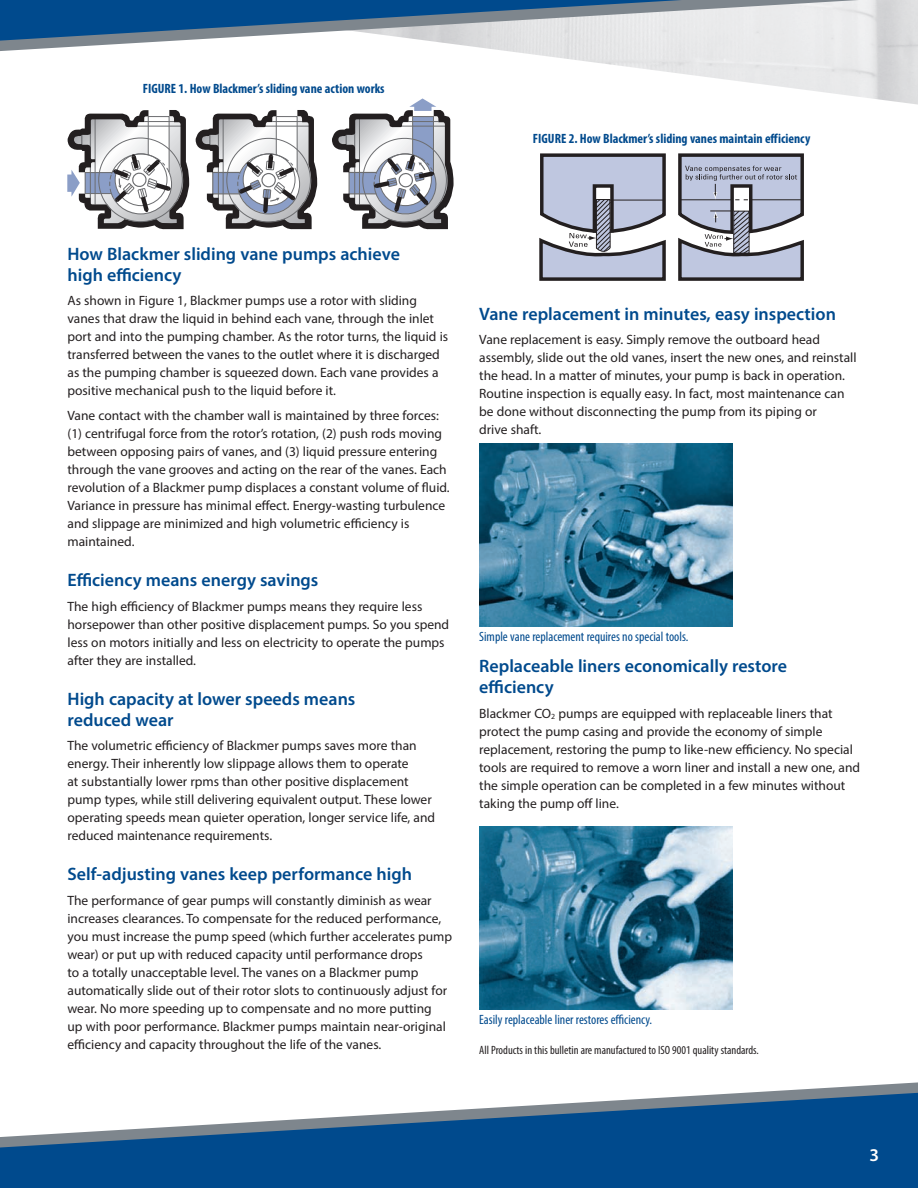
<style>
.page{position:relative;width:918px;height:1188px;background:#fff}
.page>*{position:absolute;margin:0;border:0;box-sizing:border-box;transform-origin:0 0}
.t1{font:600 18px/21px "Myriad Pro";color:#004a8d}
.t2{font:600 18px "Myriad Pro";color:#fff}
.t3{font:13.5px/18px "Myriad Pro";color:#231f20}
.t4{font:700 condensed 13.5px "Myriad Pro";color:#004a8d}
.t5{font:condensed 13.5px "Myriad Pro";color:#004a8d}
.t6{font:condensed 12px "Myriad Pro";color:#231f20}
</style>
<div class="page">
<svg style="left:0;top:1082px;width:918px;height:106px;fill:#004a8d"></svg>
<svg style="left:0;top:0;width:918px;height:105px"></svg>
<svg style="left:678px;top:153px;width:126px;height:128px;background:#a8acbc"></svg>
<svg style="left:539px;top:153px;width:127px;height:128px;background:#abafc0"></svg>
<img style="left:479px;top:444px;width:254px;height:183px">
<img style="left:479px;top:826px;width:254px;height:183px">
<svg style="left:332px;top:98px;width:122px;height:132px"></svg>
<svg style="left:196px;top:110px;width:121px;height:120px"></svg>
<svg style="left:67px;top:110px;width:122px;height:120px"></svg>
<p class="t4" style="left:143px;top:80px;width:243px">FIGURE 1. How Blackmer’s sliding vane action works</p>
<p class="t4" style="left:533px;top:130px;width:279px">FIGURE 2. How Blackmer’s sliding vanes maintain efficiency</p>
<h1 class="t1" style="left:68px;top:243px;width:334px">How Blackmer sliding vane pumps achieve high efficiency</h1>
<p class="t3" style="left:68px;top:292px;width:382px">As shown in Figure 1, Blackmer pumps use a rotor with sliding vanes that draw the liquid in behind each vane, through the inlet port and into the pumping chamber. As the rotor turns, the liquid is transferred between the vanes to the outlet where it is discharged as the pumping chamber is squeezed down. Each vane provides a positive mechanical push to the liquid before it.</p>
<p class="t3" style="left:68px;top:406px;width:384px">Vane contact with the chamber wall is maintained by three forces: (1) centrifugal force from the rotor’s rotation, (2) push rods moving between opposing pairs of vanes, and (3) liquid pressure entering through the vane grooves and acting on the rear of the vanes. Each revolution of a Blackmer pump displaces a constant volume of fluid.<br>Variance in pressure has minimal effect. Energy-wasting turbulence and slippage are minimized and high volumetric efficiency is maintained.</p>
<h1 class="t1" style="left:68px;top:569px;width:252px">Efficiency means energy savings</h1>
<p class="t3" style="left:68px;top:597px;width:383px">The high efficiency of Blackmer pumps means they require less horsepower than other positive displacement pumps. So you spend less on motors initially and less on electricity to operate the pumps after they are installed.</p>
<h1 class="t1" style="left:68px;top:688px;width:289px">High capacity at lower speeds means reduced wear</h1>
<p class="t3" style="left:68px;top:737px;width:369px">The volumetric efficiency of Blackmer pumps saves more than energy. Their inherently low slippage allows them to operate<br>at substantially lower rpms than other positive displacement pump types, while still delivering equivalent output. These lower operating speeds mean quieter operation, longer service life, and reduced maintenance requirements.</p>
<h1 class="t1" style="left:68px;top:863px;width:346px">Self-adjusting vanes keep performance high</h1>
<p class="t3" style="left:68px;top:891px;width:386px">The performance of gear pumps will constantly diminish as wear increases clearances. To compensate for the reduced performance, you must increase the pump speed (which further accelerates pump wear) or put up with reduced capacity until performance drops<br>to a totally unacceptable level. The vanes on a Blackmer pump automatically slide out of their rotor slots to continuously adjust for wear. No more speeding up to compensate and no more putting<br>up with poor performance. Blackmer pumps maintain near-original efficiency and capacity throughout the life of the vanes.</p>
<h1 class="t1" style="left:479px;top:303px;width:358px">Vane replacement in minutes, easy inspection</h1>
<p class="t3" style="left:479px;top:331px;width:379px">Vane replacement is easy. Simply remove the outboard head assembly, slide out the old vanes, insert the new ones, and reinstall the head. In a matter of minutes, your pump is back in operation.<br>Routine inspection is equally easy. In fact, most maintenance can be done without disconnecting the pump from its piping or<br>drive shaft.</p>
<p class="t5" style="left:479px;top:629px;width:211px">Simple vane replacement requires no special tools.</p>
<h1 class="t1" style="left:479px;top:655px;width:309px">Replaceable liners economically restore efficiency</h1>
<p class="t3" style="left:479px;top:704px;width:382px">Blackmer CO<sub>2</sub> pumps are equipped with replaceable liners that protect the pump casing and provide the economy of simple replacement, restoring the pump to like-new efficiency. No special tools are required to remove a worn liner and install a new one, and the simple operation can be completed in a few minutes without taking the pump off line.</p>
<p class="t5" style="left:479px;top:1012px;width:175px">Easily replaceable liner restores efficiency.</p>
<p class="t6" style="left:479px;top:1043px;width:281px">All Products in this bulletin are manufactured to ISO 9001 quality standards.</p>
<h1 class="t2" style="left:869px;top:1144px;width:11px">3</h1>
</div>
